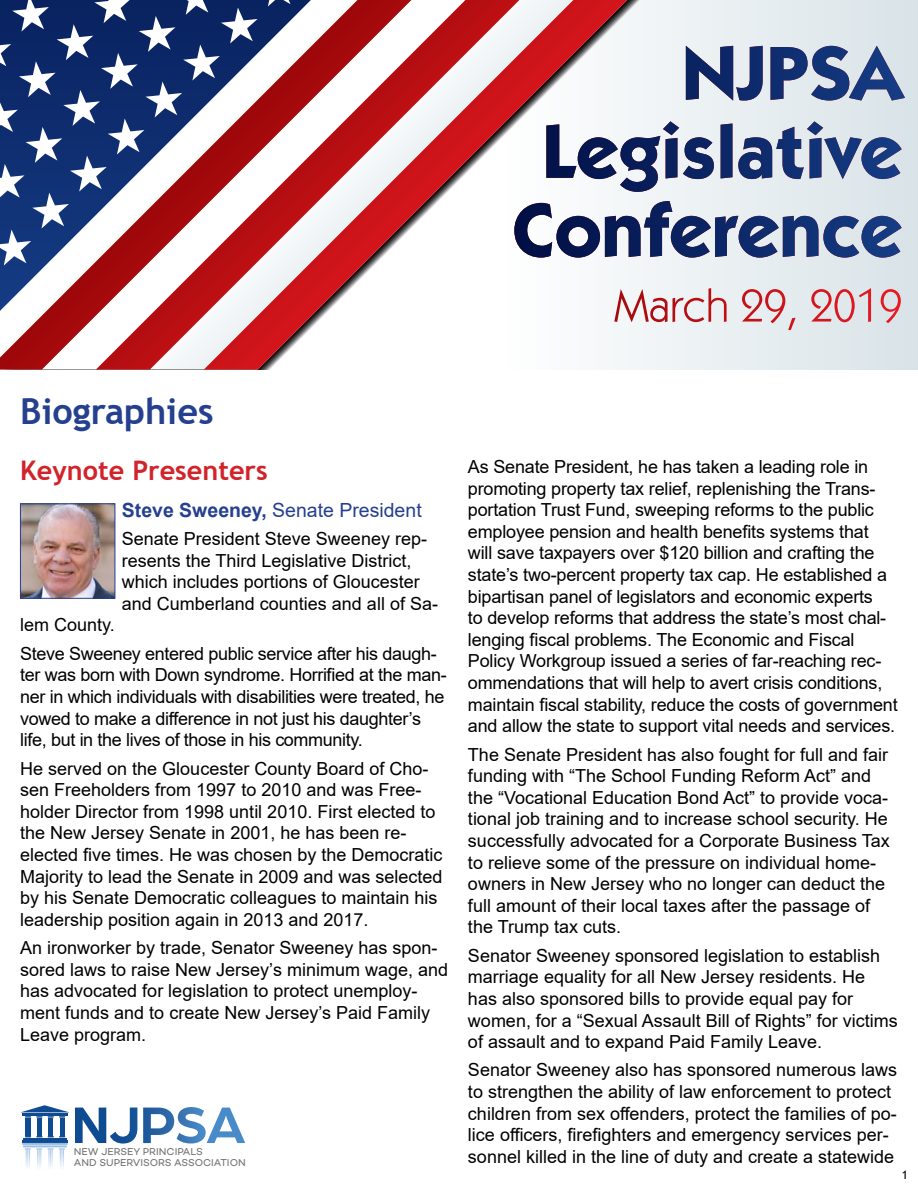
<style>
.page{position:relative;width:918px;height:1188px;background:#fff}
.page>*{position:absolute;margin:0;border:0;box-sizing:border-box;transform-origin:0 0}
.t1{font:700 36px "Trebuchet MS";color:#25408f}
.t2{font:700 27px "Trebuchet MS";color:#d2232a}
.t3{font:19.5px "Arial";color:#25408f}
.t4{font:18px/21.6px "Arial";color:#000}
.t5{font:18px/21.6px "Arial";letter-spacing:-.02em;color:#000}
.t6{font:12px "Trebuchet MS";color:#000}
.t7{font:10.2px/10.6px "Campton";color:#717271}
.s1{font-weight:700}
</style>
<div class="page">
<svg style="left:661px;top:0;width:257px;height:370px;background:#ced1da"></svg>
<svg style="left:627px;top:0;width:34px;height:370px;fill:#f1f5f7"></svg>
<svg style="left:0;top:311px;width:96px;height:59px"></svg>
<svg style="left:96px;top:311px;width:108px;height:59px"></svg>
<svg style="left:204px;top:0;width:423px;height:370px"></svg>
<svg style="left:0;top:266px;width:311px;height:45px"></svg>
<svg style="left:0;top:0;width:311px;height:266px"></svg>
<svg style="left:546px;top:46px;width:359px;height:146px"></svg>
<svg style="left:20px;top:1105px;width:225px;height:62px"></svg>
<img style="left:22px;top:506px;width:91px;height:90px">
<div style="left:20px;top:504px;width:95px;height:94px;border:1px solid #25408f"></div>
<h1 class="t1" style="left:20px;top:389px;width:195px">Biographies</h1>
<h2 class="t2" style="left:20px;top:453px;width:249px">Keynote Presenters</h2>
<p class="t3" style="left:122px;top:496px;width:301px"><span class="s1">Steve Sweeney,</span> Senate President</p>
<p class="t4" style="left:122px;top:528px;width:318px">Senate President Steve Sweeney rep&shy;resents the Third Legislative District, which includes portions of Gloucester and Cumberland counties and all of Sa-</p>
<p class="t5" style="left:20px;top:611px;width:418px;line-height:28.3px">lem County.<br>Steve Sweeney entered public service after his daugh-</p>
<p class="t5" style="left:20px;top:664px;width:428px">ter was born with Down syndrome. Horrified at the man&shy;ner in which individuals with disabilities were treated, he vowed to make a difference in not just his daughter’s life, but in the lives of those in his community.</p>
<p class="t4" style="left:20px;top:757px;width:424px">He served on the Gloucester County Board of Cho&shy;sen Freeholders from 1997 to 2010 and was Free&shy;holder Director from 1998 until 2010. First elected to the New Jersey Senate in 2001, he has been re&shy;elected five times. He was chosen by the Democratic Majority to lead the Senate in 2009 and was selected by his Senate Democratic colleagues to maintain his leadership position again in 2013 and 2017.</p>
<p class="t4" style="left:20px;top:937px;width:429px">An ironworker by trade, Senator Sweeney has spon&shy;sored laws to raise New Jersey’s minimum wage, and has advocated for legislation to protect unemploy&shy;ment funds and to create New Jersey’s Paid Family Leave program.</p>
<p class="t7" style="left:74px;top:1146px;width:173px">NEW JERSEY PRINCIPALS<br>AND SUPERVISORS ASSOCIATION</p>
<p class="t4" style="left:468px;top:456px;width:431px">As Senate President, he has taken a leading role in promoting property tax relief, replenishing the Trans&shy;portation Trust Fund, sweeping reforms to the public employee pension and health benefits systems that<br>will save taxpayers over $120 billion and crafting the state’s two-percent property tax cap. He established a bipartisan panel of legislators and economic experts<br>to develop reforms that address the state’s most chal&shy;lenging fiscal problems. The Economic and Fiscal Policy Workgroup issued a series of far-reaching rec&shy;ommendations that will help to avert crisis conditions, maintain fiscal stability, reduce the costs of government and allow the state to support vital needs and services.</p>
<p class="t4" style="left:468px;top:743px;width:423px">The Senate President has also fought for full and fair funding with “The School Funding Reform Act” and the “Vocational Education Bond Act” to provide voca&shy;tional job training and to increase school security. He successfully advocated for a Corporate Business Tax to relieve some of the pressure on individual home&shy;owners in New Jersey who no longer can deduct the full amount of their local taxes after the passage of the Trump tax cuts.</p>
<p class="t4" style="left:468px;top:944px;width:431px">Senator Sweeney sponsored legislation to establish marriage equality for all New Jersey residents. He has also sponsored bills to provide equal pay for women, for a “Sexual Assault Bill of Rights” for victims of assault and to expand Paid Family Leave.</p>
<p class="t4" style="left:468px;top:1059px;width:431px">Senator Sweeney also has sponsored numerous laws to strengthen the ability of law enforcement to protect children from sex offenders, protect the families of po&shy;lice officers, firefighters and emergency services per&shy;sonnel killed in the line of duty and create a statewide</p>
<p class="t6" style="left:902px;top:1168px;width:8px">1</p>
</div>
